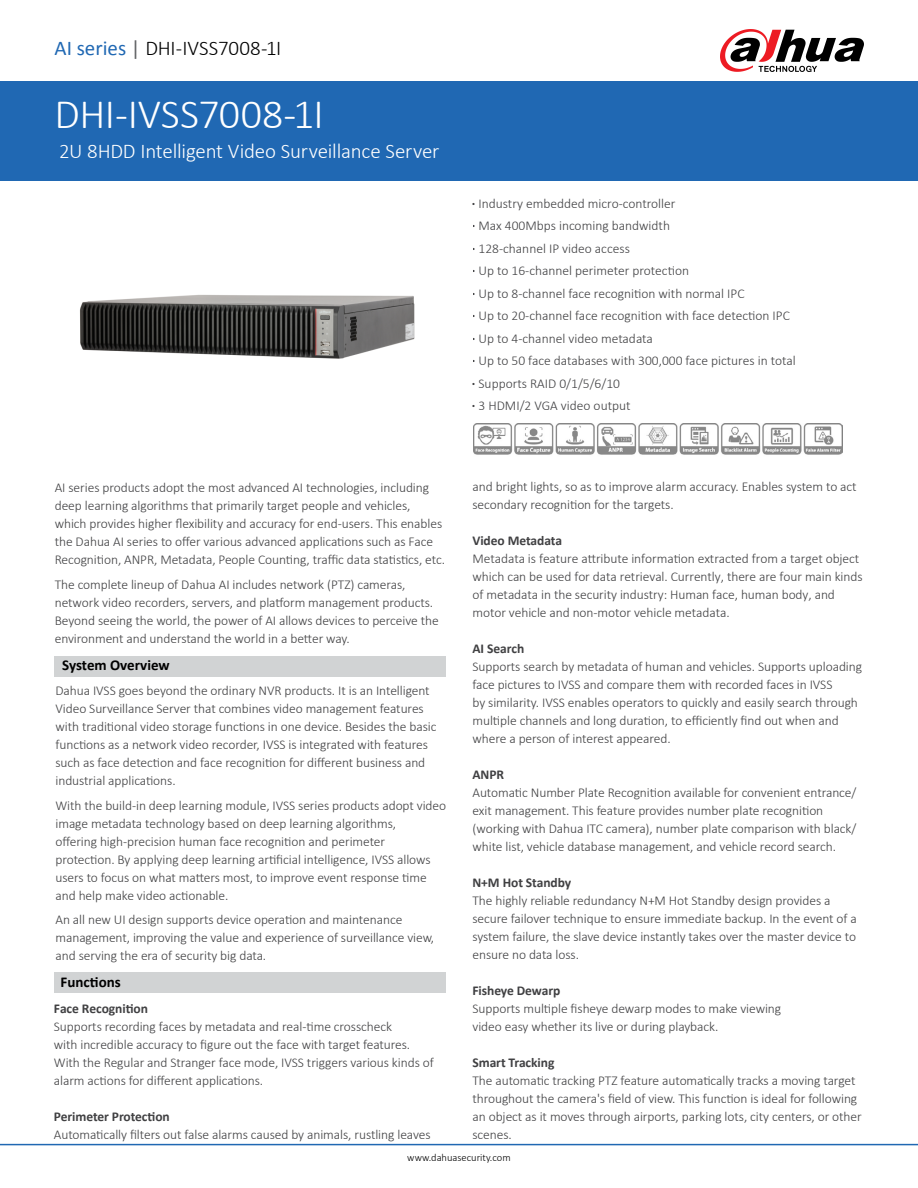
<style>
.page{position:relative;width:918px;height:1188px;background:#fff}
.page>*{position:absolute;margin:0;border:0;box-sizing:border-box;transform-origin:0 0}
.t1{font:300 42px "Calibri";letter-spacing:-.01em;color:#fff}
.t2{font:300 21px "Calibri";letter-spacing:-.01em;color:#fff}
.t3{font:300 21px "Calibri";letter-spacing:-.005em;color:#000}
.t4{font:700 15px "Calibri";color:#000}
.t5{font:300 13.5px/18px "Calibri";letter-spacing:-.005em;color:#404042}
.t6{font:700 13.5px "Calibri";letter-spacing:-.005em;color:#404042}
.t7{font:300 10.5px "Calibri";color:#000}
.s1{font-weight:400;color:#2068b3}
.s2{font-weight:400;color:#626466}
.s3{font-weight:700}
</style>
<div class="page">
<div style="left:0;top:81px;width:918px;height:100px;background:#2068b3"></div>
<div style="left:55px;top:656px;width:391px;height:21px;background:#d1d3d4"></div>
<div style="left:55px;top:972px;width:391px;height:20px;background:#d1d3d4"></div>
<hr style="left:0;top:1144px;width:918px;height:1px;background:#2068b3">
<svg style="left:720px;top:29px;width:144px;height:43px"></svg>
<img style="left:80px;top:295px;width:335px;height:64px">
<img style="left:473px;top:423px;width:369px;height:32px">
<h2 class="t3" style="left:55px;top:35px;width:228px"><span class="s1">AI series</span> <span class="s2">|</span> DHI-IVSS7008-1I</h2>
<h1 class="t1" style="left:55px;top:88px;width:271px">DHI-IVSS7008-1I</h1>
<h2 class="t2" style="left:59px;top:138px;width:382px">2U 8HDD Intelligent Video Surveillance Server</h2>
<p class="t5" style="left:472px;top:192px;width:325px;line-height:22.5px"><span class="s3">·</span> Industry embedded micro-controller<br><span class="s3">·</span> Max 400Mbps incoming bandwidth<br><span class="s3">·</span> 128-channel IP video access<br><span class="s3">·</span> Up to 16-channel perimeter protection<br><span class="s3">·</span> Up to 8-channel face recognition with normal IPC<br><span class="s3">·</span> Up to 20-channel face recognition with face detection IPC <span class="s3">·</span> Up to 4-channel video metadata<br><span class="s3">·</span> Up to 50 face databases with 300,000 face pictures in total <span class="s3">·</span> Supports RAID 0/1/5/6/10<br><span class="s3">·</span> 3 HDMI/2 VGA video output</p>
<p class="t5" style="left:472px;top:478px;width:386px">and bright lights, so as to improve alarm accuracy. Enables system to act secondary recognition for the targets.</p>
<p class="t6" style="left:472px;top:532px;width:91px">Video Metadata</p>
<p class="t5" style="left:472px;top:550px;width:392px">Metadata is feature attribute information extracted from a target object which can be used for data retrieval. Currently, there are four main kinds of metadata in the security industry: Human face, human body, and motor vehicle and non-motor vehicle metadata.</p>
<p class="t6" style="left:472px;top:640px;width:53px">AI Search</p>
<p class="t5" style="left:472px;top:658px;width:391px">Supports search by metadata of human and vehicles. Supports uploading face pictures to IVSS and compare them with recorded faces in IVSS<br>by similarity. IVSS enables operators to quickly and easily search through multiple channels and long duration, to efficiently find out when and where a person of interest appeared.</p>
<p class="t6" style="left:472px;top:766px;width:33px">ANPR</p>
<p class="t5" style="left:472px;top:784px;width:385px">Automatic Number Plate Recognition available for convenient entrance/ exit management. This feature provides number plate recognition (working with Dahua ITC camera), number plate comparison with black/ white list, vehicle database management, and vehicle record search.</p>
<p class="t6" style="left:472px;top:874px;width:100px">N+M Hot Standby</p>
<p class="t5" style="left:472px;top:891px;width:386px">The highly reliable redundancy N+M Hot Standby design provides a secure failover technique to ensure immediate backup. In the event of a system failure, the slave device instantly takes over the master device to ensure no data loss.</p>
<p class="t6" style="left:472px;top:982px;width:89px">Fisheye Dewarp</p>
<p class="t5" style="left:472px;top:999px;width:310px">Supports multiple fisheye dewarp modes to make viewing video easy whether its live or during playback.</p>
<p class="t6" style="left:472px;top:1054px;width:83px">Smart Tracking</p>
<p class="t5" style="left:472px;top:1071px;width:391px">The automatic tracking PTZ feature automatically tracks a moving target throughout the camera's field of view. This function is ideal for following an object as it moves through airports, parking lots, city centers, or other scenes.</p>
<p class="t5" style="left:55px;top:478px;width:392px">AI series products adopt the most advanced AI technologies, including deep learning algorithms that primarily target people and vehicles, which provides higher flexibility and accuracy for end-users. This enables the Dahua AI series to offer various advanced applications such as Face Recognition, ANPR, Metadata, People Counting, traffic data statistics, etc.</p>
<p class="t5" style="left:55px;top:575px;width:386px">The complete lineup of Dahua AI includes network (PTZ) cameras, network video recorders, servers, and platform management products.<br>Beyond seeing the world, the power of AI allows devices to perceive the environment and understand the world in a better way.</p>
<p class="t4" style="left:62px;top:656px;width:109px">System Overview</p>
<p class="t5" style="left:56px;top:681px;width:383px">Dahua IVSS goes beyond the ordinary NVR products. It is an Intelligent Video Surveillance Server that combines video management features with traditional video storage functions in one device. Besides the basic functions as a network video recorder, IVSS is integrated with features such as face detection and face recognition for different business and industrial applications.</p>
<p class="t5" style="left:56px;top:796px;width:392px">With the build-in deep learning module, IVSS series products adopt video image metadata technology based on deep learning algorithms,<br>offering high-precision human face recognition and perimeter protection. By applying deep learning artificial intelligence, IVSS allows users to focus on what matters most, to improve event response time and help make video actionable.</p>
<p class="t5" style="left:56px;top:911px;width:380px">An all new UI design supports device operation and maintenance management, improving the value and experience of surveillance view, and serving the era of security big data.</p>
<p class="t4" style="left:61px;top:973px;width:62px">Functions</p>
<p class="t6" style="left:54px;top:1000px;width:96px">Face Recognition</p>
<p class="t5" style="left:54px;top:1017px;width:381px">Supports recording faces by metadata and real-time crosscheck<br>with incredible accuracy to figure out the face with target features.<br>With the Regular and Stranger face mode, IVSS triggers various kinds of alarm actions for different applications.</p>
<p class="t6" style="left:54px;top:1108px;width:117px">Perimeter Protection</p>
<p class="t5" style="left:54px;top:1125px;width:378px">Automatically filters out false alarms caused by animals, rustling leaves</p>
<p class="t7" style="left:407px;top:1151px;width:105px">www.dahuasecurity.com</p>
</div>
